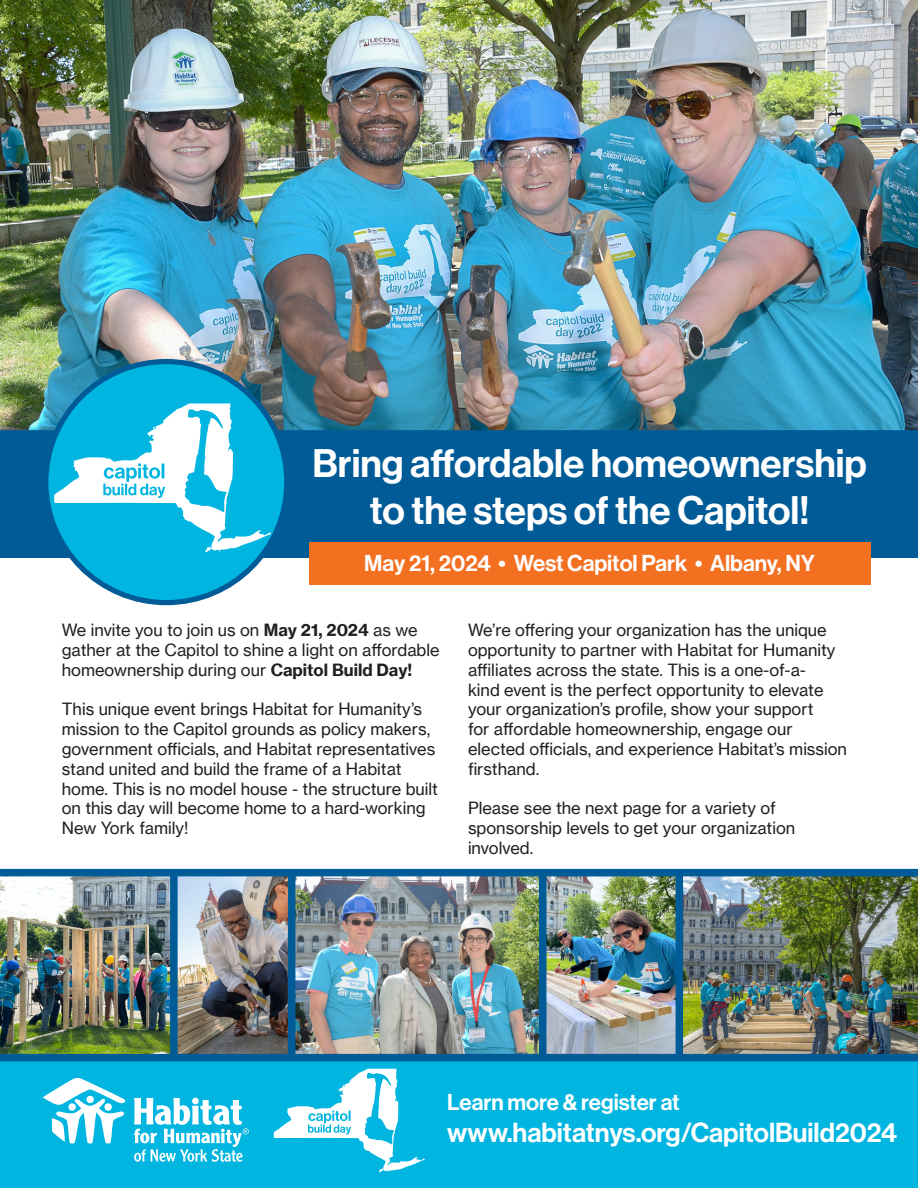
<style>
.page{position:relative;width:918px;height:1188px;background:#fff}
.page>*{position:absolute;margin:0;border:0;box-sizing:border-box;transform-origin:0 0}
.t1{font:39px "N Haas Grotesk DS Pro 65 Md";color:#fff}
.t2{font:27px "N Haas Grotesk DS Pro 65 Md";color:#fff}
.t3{font:22.5px "N Haas Grotesk DS Pro 65 Md";color:#fff}
.t4{font:16.5px/19.8px "Neue Haas Grotesk Text";color:#231f20}
.s1{font-weight:700}
</style>
<div class="page">
<img style="left:546px;top:876px;width:130px;height:178px">
<img style="left:0;top:0;width:918px;height:430px">
<div style="left:0;top:430px;width:918px;height:128px;background:#005b97"></div>
<div style="left:46px;top:362px;width:241px;height:241px;background:#00b5e0;border-radius:50%"></div>
<div style="left:43px;top:359px;width:246px;height:246px;border:5px solid #005b97;border-radius:50%"></div>
<svg style="left:54px;top:403px;width:217px;height:149px"></svg>
<div style="left:0;top:1054px;width:918px;height:134px;background:#00b5e0"></div>
<div style="left:309px;top:542px;width:561px;height:43px;background:#f37021"></div>
<svg style="left:43px;top:1078px;width:83px;height:66px"></svg>
<svg style="left:134px;top:1098px;width:115px;height:64px"></svg>
<svg style="left:274px;top:1069px;width:151px;height:104px"></svg>
<img style="left:683px;top:876px;width:235px;height:178px">
<img style="left:178px;top:876px;width:110px;height:178px">
<img style="left:295px;top:876px;width:244px;height:178px">
<img style="left:0;top:876px;width:170px;height:178px">
<div style="left:0;top:869px;width:918px;height:7px;background:#005b97"></div>
<div style="left:0;top:1054px;width:918px;height:7px;background:#005b97"></div>
<div style="left:170px;top:873px;width:8px;height:185px;background:#005b97"></div>
<div style="left:288px;top:875px;width:7px;height:185px;background:#005b97"></div>
<div style="left:539px;top:875px;width:7px;height:185px;background:#005b97"></div>
<div style="left:676px;top:873px;width:7px;height:185px;background:#005b97"></div>
<p class="t1" style="left:312px;top:441px;width:556px">Bring affordable homeownership</p>
<p class="t1" style="left:370px;top:487px;width:441px">to the steps of the Capitol!</p>
<p class="t3" style="left:364px;top:550px;width:452px">May 21, 2024 • West Capitol Park • Albany, NY</p>
<p class="t4" style="left:62px;top:620px;width:379px">We invite you to join us on <span class="s1">May 21, 2024</span> as we gather at the Capitol to shine a light on affordable homeownership during our <span class="s1">Capitol Build Day!</span></p>
<p class="t4" style="left:62px;top:700px;width:378px">This unique event brings Habitat for Humanity’s mission to the Capitol grounds as policy makers, government officials, and Habitat representatives stand united and build the frame of a Habitat home. This is no model house - the structure built on this day will become home to a hard-working New York family!</p>
<p class="t4" style="left:468px;top:620px;width:381px">We’re offering your organization has the unique opportunity to partner with Habitat for Humanity affiliates across the state. This is a one-of-a-<br>kind event is the perfect opportunity to elevate your organization’s profile, show your support<br>for affordable homeownership, engage our elected officials, and experience Habitat’s mission firsthand.</p>
<p class="t4" style="left:468px;top:799px;width:329px">Please see the next page for a variety of sponsorship levels to get your organization involved.</p>
<p class="t3" style="left:447px;top:1089px;width:234px">Learn more &amp; register at</p>
<p class="t2" style="left:447px;top:1117px;width:452px">www.habitatnys.org/CapitolBuild2024</p>
</div>
